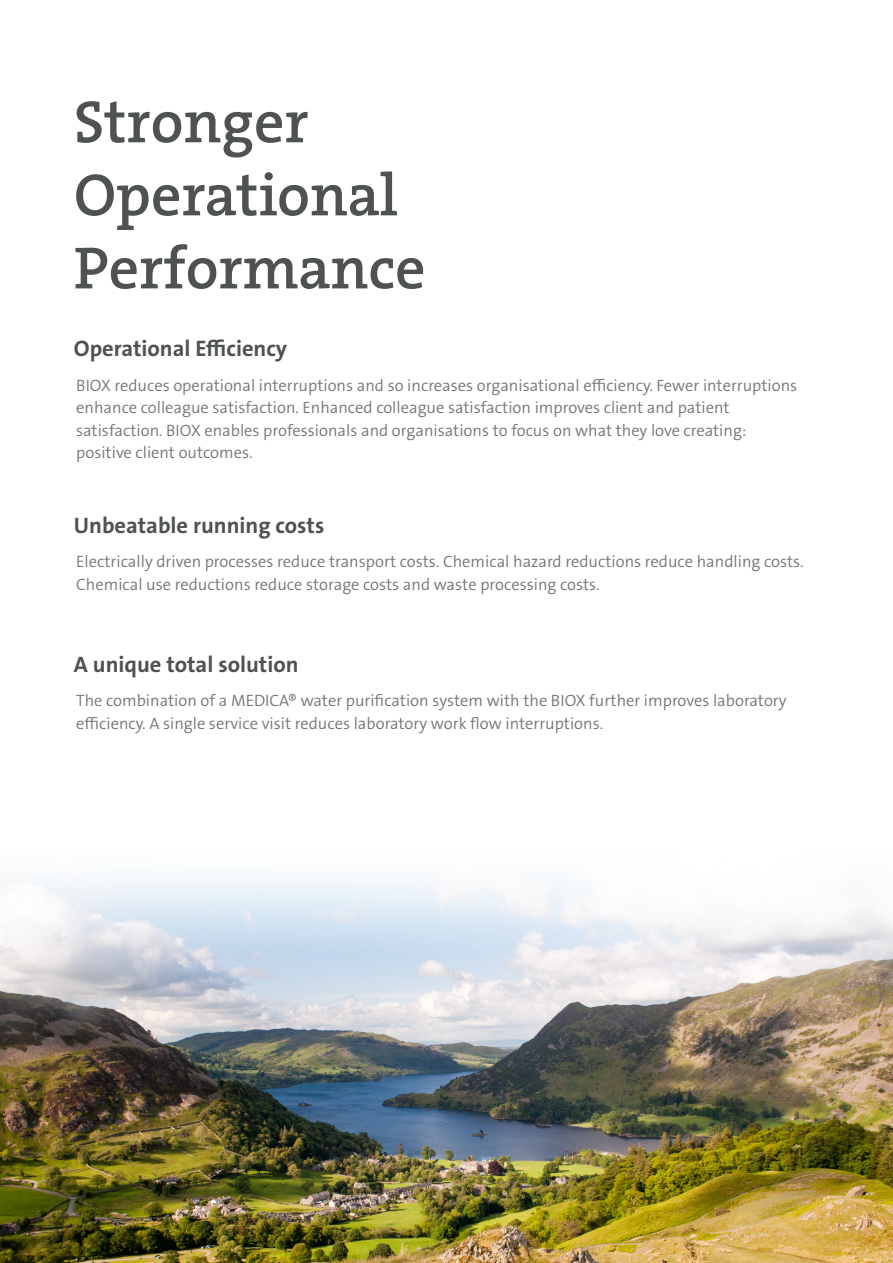
<style>
.page{position:relative;width:893px;height:1263px;background:#fff}
.page>*{position:absolute;margin:0;border:0;box-sizing:border-box;transform-origin:0 0}
.t1{font:60px/73.1px "The Serif Veolia W6 Se Bld";color:#4f5252}
.t2{font:22.5px "The Sans Veolia W7 Bld";color:#4f5252}
.t3{font:16.5px/22.5px "The Sans Veolia W4 Se Lig";color:#737778}
</style>
<div class="page">
<img style="left:0;top:925px;width:893px;height:338px">
<svg style="left:1px;top:876px;width:891px;height:78px"></svg>
<p class="t1" style="left:74px;top:86px;width:236px">Stronger</p>
<p class="t1" style="left:74px;top:159px;width:353px">Operational<br>Performance</p>
<p class="t2" style="left:74px;top:334px;width:215px">Operational Efficiency</p>
<p class="t3" style="left:76px;top:374px;width:723px">BIOX reduces operational interruptions and so increases organisational efficiency. Fewer interruptions enhance colleague satisfaction. Enhanced colleague satisfaction improves client and patient satisfaction. BIOX enables professionals and organisations to focus on what they love creating: positive client outcomes.</p>
<p class="t2" style="left:74px;top:511px;width:252px">Unbeatable running costs</p>
<p class="t3" style="left:76px;top:551px;width:729px">Electrically driven processes reduce transport costs. Chemical hazard reductions reduce handling costs.<br>Chemical use reductions reduce storage costs and waste processing costs.</p>
<p class="t2" style="left:74px;top:649px;width:226px">A unique total solution</p>
<p class="t3" style="left:76px;top:689px;width:712px">The combination of a MEDICA® water purification system with the BIOX further improves laboratory efficiency. A single service visit reduces laboratory work flow interruptions.</p>
</div>
